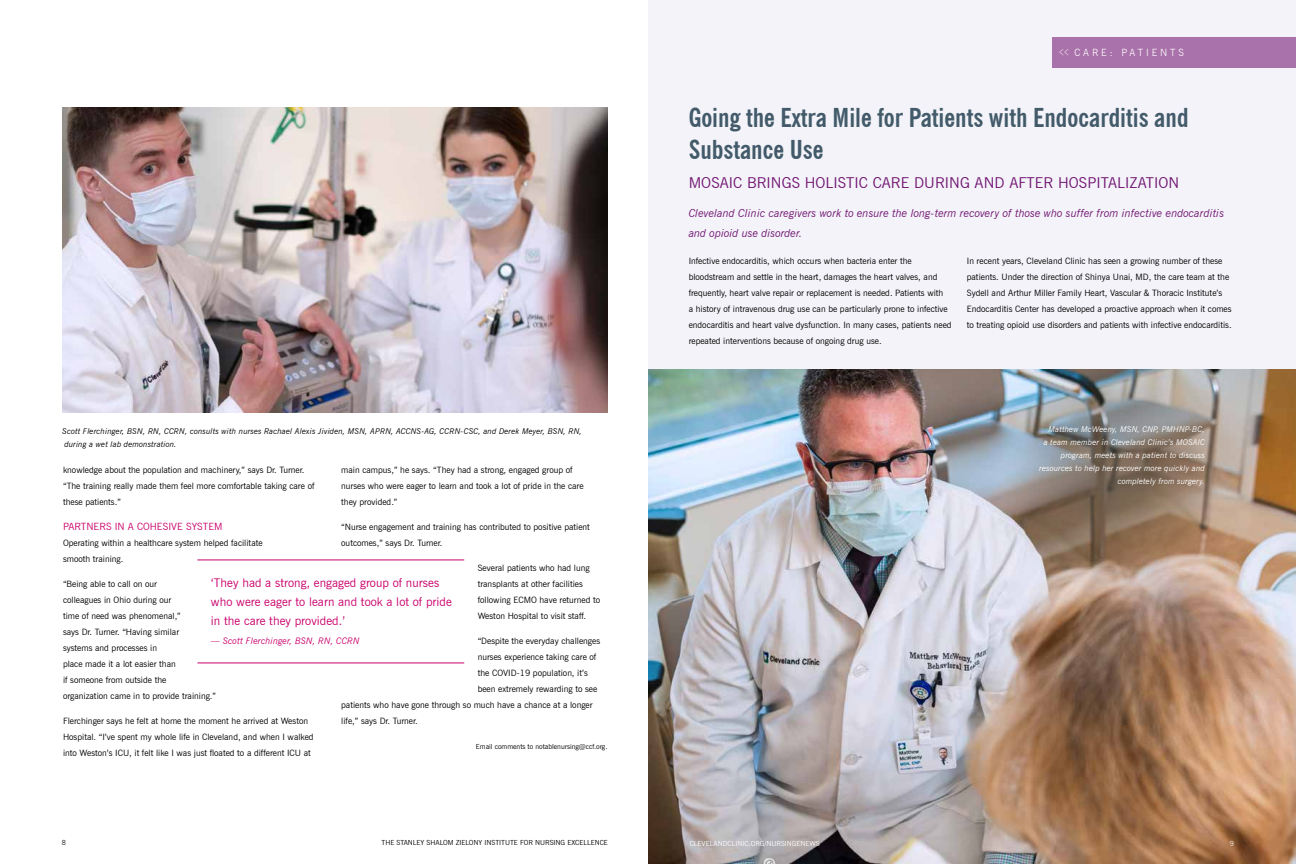
<style>
.page{position:relative;width:1296px;height:864px;background:#fff}
.page>*{position:absolute;margin:0;border:0;box-sizing:border-box;transform-origin:0 0}
.t1{font:700 condensed 26px/32px "News Gothic BT";color:#425a69}
.t2{font:15px "News Gothic BT";letter-spacing:.005em;color:#711471}
.t3{font:12px/19px "News Gothic BT";letter-spacing:.005em;color:#ca006c}
.t4{font:italic 11px/20px "News Gothic BT";color:#711471}
.t5{font:10px "News Gothic BT";letter-spacing:.005em;color:#ca006c}
.t6{font:300 10px "News Gothic BT";letter-spacing:.29em;color:#fff}
.t7{font:italic 9px "News Gothic BT";letter-spacing:.005em;color:#ca006c}
.t8{font:8.8px/16px "News Gothic BT";color:#000}
.t9{font:italic 8px/13px "News Gothic BT";letter-spacing:.01em;color:#fff;text-align:right}
.t10{font:italic 8px/13px "News Gothic BT";letter-spacing:.01em;color:#000}
.t11{font:7px "News Gothic BT";color:#000}
.t12{font:7px "News Gothic BT";color:#fff}
.t13{font:300 7px "News Gothic BT";color:#000}
.t14{font:300 7px "News Gothic BT";color:#fff}
.s1{font-size:12.9px}
</style>
<div class="page">
<div style="left:648px;top:0;width:648px;height:864px;background:#f3f3f9"></div>
<img style="left:648px;top:369px;width:648px;height:495px">
<img style="left:1004px;top:369px;width:216px;height:216px">
<div style="left:1052px;top:37px;width:244px;height:31px;background:#aa72aa"></div>
<img style="left:63px;top:107px;width:544px;height:306px">
<hr style="left:197px;top:559px;width:267px;height:1px;background:#ca006c">
<hr style="left:197px;top:662px;width:267px;height:1px;background:#ca006c">
<p class="t6" style="left:1059px;top:46px;width:127px"><span class="s1">&lt;&lt;</span> CARE: PATIENTS</p>
<p class="t10" style="left:62px;top:424px;width:521px">Scott Flerchinger, BSN, RN, CCRN, consults with nurses Rachael Alexis Jividen, MSN, APRN, ACCNS-AG, CCRN-CSC, and Derek Meyer, BSN, RN, during a wet lab demonstration.</p>
<p class="t8" style="left:341px;top:462px;width:244px">main campus,” he says. “They had a strong, engaged group of nurses who were eager to learn and took a lot of pride in the care they provided.”</p>
<p class="t8" style="left:341px;top:519px;width:250px">“Nurse engagement and training has contributed to positive patient outcomes,” says Dr. Turner.</p>
<p class="t8" style="left:478px;top:560px;width:124px">Several patients who had lung transplants at other facilities following ECMO have returned to<br>Weston Hospital to visit staff.</p>
<p class="t8" style="left:478px;top:633px;width:124px">“Despite the everyday challenges</p>
<p class="t8" style="left:478px;top:649px;width:120px">nurses experience taking care of</p>
<p class="t8" style="left:478px;top:665px;width:112px">the COVID-19 population, it’s</p>
<p class="t8" style="left:478px;top:681px;width:121px">been extremely rewarding to see</p>
<p class="t8" style="left:341px;top:697px;width:253px">patients who have gone through so much have a chance at a longer</p>
<p class="t8" style="left:341px;top:713px;width:78px">life,” says Dr. Turner.</p>
<p class="t11" style="left:476px;top:742px;width:133px">Email comments to notablenursing@ccf.org.</p>
<p class="t8" style="left:63px;top:462px;width:253px">knowledge about the population and machinery,” says Dr. Turner. “The training really made them feel more comfortable taking care of these patients.”</p>
<p class="t5" style="left:63px;top:520px;width:161px">PARTNERS IN A COHESIVE SYSTEM</p>
<p class="t8" style="left:63px;top:535px;width:201px">Operating within a healthcare system helped facilitate smooth training.</p>
<p class="t8" style="left:63px;top:576px;width:155px">“Being able to call on our<br>colleagues in Ohio during our<br>time of need was phenomenal,”<br>says Dr. Turner. “Having similar<br>systems and processes in<br>place made it a lot easier than<br>if someone from outside the<br>organization came in to provide training.”</p>
<p class="t8" style="left:63px;top:713px;width:252px">Flerchinger says he felt at home the moment he arrived at Weston<br>Hospital. “I’ve spent my whole life in Cleveland, and when I walked into Weston’s ICU, it felt like I was just floated to a different ICU at</p>
<h3 class="t3" style="left:211px;top:574px;width:242px">‘They had a strong, engaged group of nurses who were eager to learn and took a lot of pride in the care they provided.’</h3>
<p class="t7" style="left:211px;top:636px;width:150px">— Scott Flerchinger, BSN, RN, CCRN</p>
<h1 class="t1" style="left:689px;top:102px;width:501px">Going the Extra Mile for Patients with Endocarditis and<br>Substance Use</h1>
<h2 class="t2" style="left:689px;top:174px;width:492px">MOSAIC BRINGS HOLISTIC CARE DURING AND AFTER HOSPITALIZATION</h2>
<p class="t4" style="left:689px;top:203px;width:537px">Cleveland Clinic caregivers work to ensure the long-term recovery of those who suffer from infective endocarditis and opioid use disorder.</p>
<p class="t8" style="left:689px;top:253px;width:264px">Infective endocarditis, which occurs when bacteria enter the bloodstream and settle in the heart, damages the heart valves, and frequently, heart valve repair or replacement is needed. Patients with<br>a history of intravenous drug use can be particularly prone to infective endocarditis and heart valve dysfunction. In many cases, patients need repeated interventions because of ongoing drug use.</p>
<p class="t8" style="left:967px;top:253px;width:266px">In recent years, Cleveland Clinic has seen a growing number of these patients. Under the direction of Shinya Unai, MD, the care team at the Sydell and Arthur Miller Family Heart, Vascular &amp; Thoracic Institute’s Endocarditis Center has developed a proactive approach when it comes to treating opioid use disorders and patients with infective endocarditis.</p>
<p class="t9" style="left:1039px;top:423px;width:167px">Matthew McWeeny, MSN, CNP, PMHNP-BC,<br>a team member in Cleveland Clinic’s MOSAIC program, meets with a patient to discuss resources to help her recover more quickly and completely from surgery.</p>
<p class="t13" style="left:62px;top:839px;width:6px">8</p>
<p class="t11" style="left:382px;top:839px;width:228px">THE STANLEY SHALOM ZIELONY INSTITUTE FOR NURSING EXCELLENCE</p>
<p class="t12" style="left:690px;top:839px;width:132px">CLEVELANDCLINIC.ORG/NURSINGENEWS</p>
<p class="t14" style="left:1230px;top:839px;width:6px">9</p>
</div>
